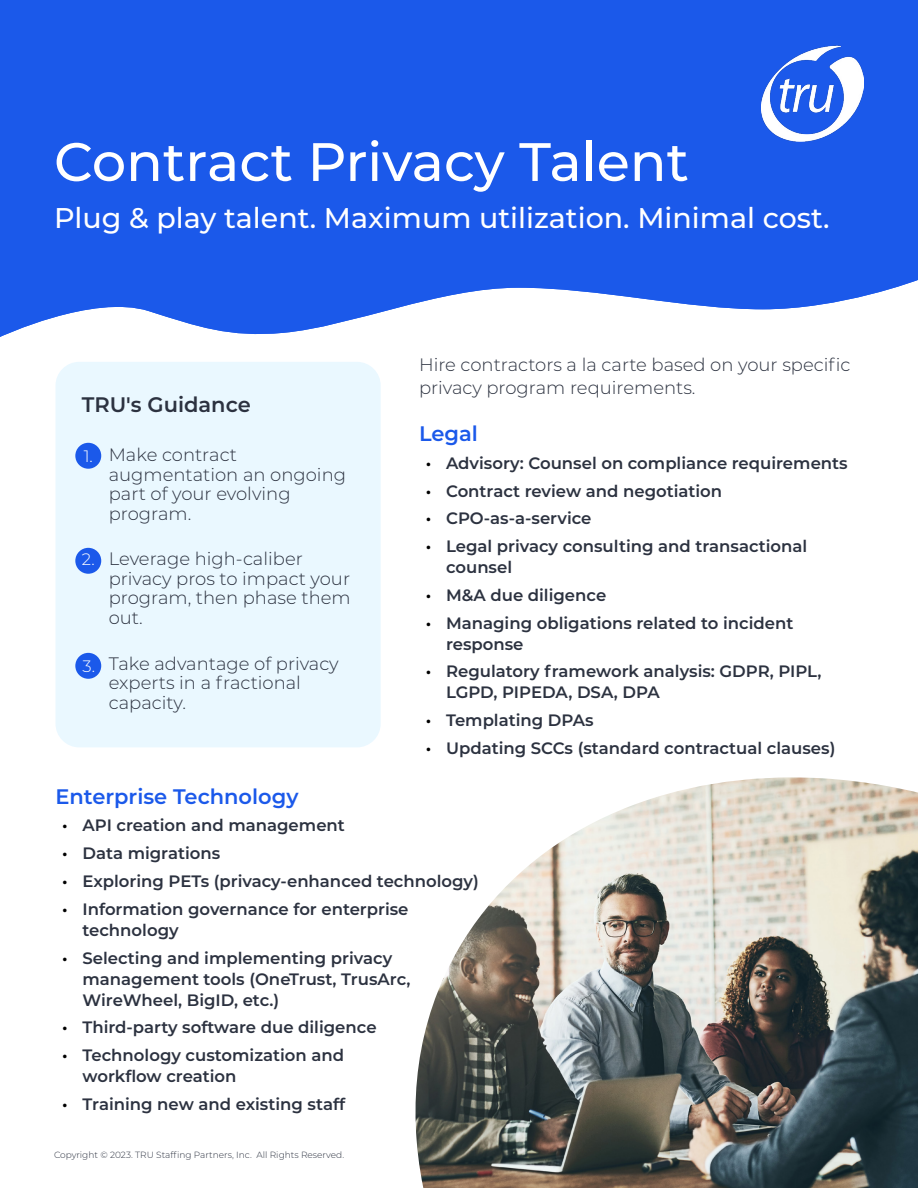
<style>
.page{position:relative;width:918px;height:1188px;background:#fff}
.page>*{position:absolute;margin:0;border:0;box-sizing:border-box;transform-origin:0 0}
.t1{font:500 54px "Montserrat";color:#fff}
.t2{font:500 28.5px "Montserrat";color:#fff}
.t3{font:600 21px "Montserrat";color:#1b59ea}
.t4{font:600 21px "Montserrat";color:#2c3240}
.t5{font:300 18px/19.5px "Montserrat";color:#2c3240}
.t6{font:600 16.5px/21px "Montserrat";color:#2c3240}
.t7{font:300 16.5px "Montserrat";color:#fff}
.t8{font:300 9px "Montserrat";color:#2c3240}
.s1{font-size:15px}
.s2{color:#000}
</style>
<div class="page">
<svg style="left:0;top:0;width:918px;height:337px;background:#2f67eb"></svg>
<img style="left:761px;top:43px;width:103px;height:103px">
<img style="left:415px;top:777px;width:503px;height:411px">
<div style="left:56px;top:362px;width:325px;height:385px;background:#eaf8ff;border-radius:24px"></div>
<div style="left:75px;top:443px;width:26px;height:26px;background:#1b59ea;border-radius:50%"></div>
<div style="left:75px;top:548px;width:26px;height:26px;background:#1b59ea;border-radius:50%"></div>
<div style="left:75px;top:653px;width:26px;height:26px;background:#1b59ea;border-radius:50%"></div>
<h1 class="t1" style="left:54px;top:124px;width:636px">Contract Privacy Talent</h1>
<h2 class="t2" style="left:54px;top:198px;width:777px">Plug &amp; play talent. Maximum utilization. Minimal cost.</h2>
<p class="t4" style="left:82px;top:390px;width:171px">TRU's Guidance</p>
<p class="t5" style="left:109px;top:444px;width:239px;text-indent:-27px"><span class="s1">1.</span> Make contract augmentation an ongoing part of your evolving program.</p>
<p class="t5" style="left:109px;top:549px;width:243px;text-indent:-27px"><span class="s1">2.</span> Leverage high-caliber privacy pros to impact your program, then phase them out.</p>
<p class="t5" style="left:109px;top:653px;width:232px;text-indent:-27px"><span class="s1">3.</span> Take advantage of privacy experts in a fractional capacity.</p>
<p class="t7" style="left:84px;top:445px;width:11px">1.</p>
<p class="t7" style="left:82px;top:548px;width:14px">2.</p>
<p class="t7" style="left:83px;top:655px;width:14px">3.</p>
<p class="t5" style="left:419px;top:352px;width:433px;line-height:23.4px">Hire contractors a la carte based on your specific privacy program requirements.</p>
<p class="t3" style="left:419px;top:419px;width:60px">Legal</p>
<p class="t6" style="left:426px;top:452px;width:423px"><span class="s2">•</span> Advisory: Counsel on compliance requirements</p>
<p class="t6" style="left:426px;top:479px;width:298px"><span class="s2">•</span> Contract review and negotiation</p>
<p class="t6" style="left:426px;top:507px;width:167px"><span class="s2">•</span> CPO-as-a-service</p>
<p class="t6" style="left:446px;top:535px;width:363px;text-indent:-20px"><span class="s2">•</span> Legal privacy consulting and transactional counsel</p>
<p class="t6" style="left:426px;top:584px;width:182px"><span class="s2">•</span> M&amp;A due diligence</p>
<p class="t6" style="left:446px;top:612px;width:349px;text-indent:-20px"><span class="s2">•</span> Managing obligations related to incident response</p>
<p class="t6" style="left:446px;top:660px;width:377px;text-indent:-20px"><span class="s2">•</span> Regulatory framework analysis: GDPR, PIPL,<br>LGPD, PIPEDA, DSA, DPA</p>
<p class="t6" style="left:426px;top:709px;width:169px"><span class="s2">•</span> Templating DPAs</p>
<p class="t6" style="left:426px;top:737px;width:411px"><span class="s2">•</span> Updating SCCs (standard contractual clauses)</p>
<p class="t3" style="left:56px;top:781px;width:245px">Enterprise Technology</p>
<p class="t6" style="left:62px;top:814px;width:284px"><span class="s2">•</span> API creation and management</p>
<p class="t6" style="left:62px;top:842px;width:160px"><span class="s2">•</span> Data migrations</p>
<p class="t6" style="left:62px;top:870px;width:418px"><span class="s2">•</span> Exploring PETs (privacy-enhanced technology)</p>
<p class="t6" style="left:82px;top:898px;width:328px;text-indent:-20px"><span class="s2">•</span> Information governance for enterprise technology</p>
<p class="t6" style="left:82px;top:946px;width:330px;text-indent:-20px"><span class="s2">•</span> Selecting and implementing privacy management tools (OneTrust, TrusArc,<br>WireWheel, BigID, etc.)</p>
<p class="t6" style="left:62px;top:1016px;width:316px"><span class="s2">•</span> Third-party software due diligence</p>
<p class="t6" style="left:82px;top:1044px;width:263px;text-indent:-20px"><span class="s2">•</span> Technology customization and workflow creation</p>
<p class="t6" style="left:62px;top:1093px;width:285px"><span class="s2">•</span> Training new and existing staff</p>
<p class="t8" style="left:54px;top:1148px;width:292px">Copyright © 2023. TRU Staffing Partners, Inc. All Rights Reserved.</p>
</div>
